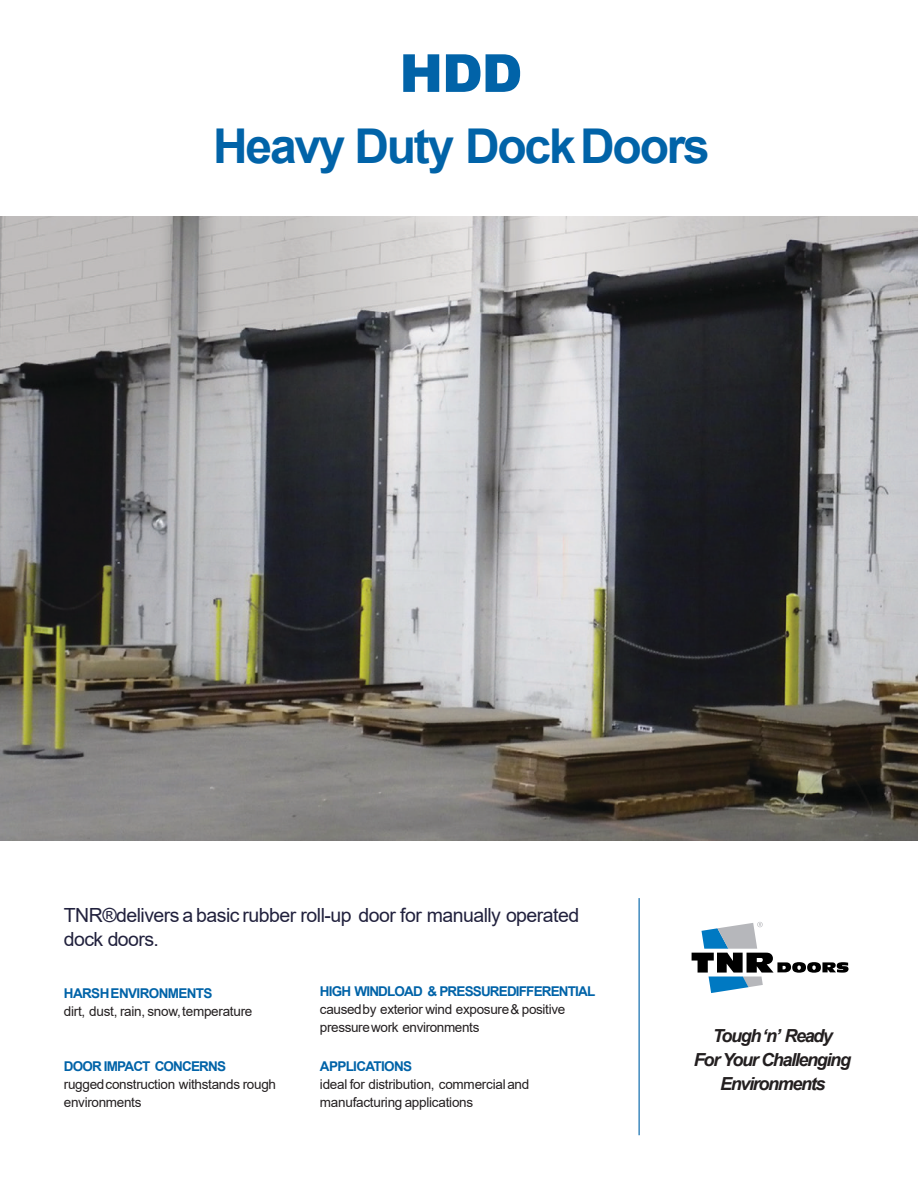
<style>
.page{position:relative;width:918px;height:1188px;background:#fff}
.page>*{position:absolute;margin:0;border:0;box-sizing:border-box;transform-origin:0 0}
.t1{font:900 52.5px "Arial";color:#0163a8}
.t2{font:700 48px "Arial";letter-spacing:-.045em;color:#0163a8}
.t3{font:19.5px/23.4px "Arial";letter-spacing:-.025em;color:#21213d}
.t4{font:italic 700 18px/24px "Arial";letter-spacing:-.075em;color:#231f20;text-align:center}
.t5{font:13.5px/18px "Arial";letter-spacing:-.02em;color:#231f20}
.t6{font:700 13.5px "Arial";letter-spacing:-.06em;color:#0163a8}
</style>
<div class="page">
<img style="left:0;top:216px;width:918px;height:624px">
<hr style="left:639px;top:898px;width:1px;height:237px;background:#0163a8">
<svg style="left:692px;top:922px;width:157px;height:71px"></svg>
<h1 class="t1" style="left:399px;top:54px;width:125px">HDD</h1>
<h2 class="t2" style="left:213px;top:128px;width:498px">Heavy Duty DockDoors</h2>
<h3 class="t3" style="left:64px;top:906px;width:517px">TNR®delivers a basic rubber roll-up door for manually operated dock doors.</h3>
<p class="t6" style="left:64px;top:988px;width:150px">HARSHENVIRONMENTS</p>
<p class="t5" style="left:64px;top:1003px;width:190px">dirt, dust, rain, snow,temperature</p>
<p class="t6" style="left:64px;top:1061px;width:164px">DOOR IMPACT CONCERNS</p>
<p class="t5" style="left:64px;top:1077px;width:214px">ruggedconstruction withstands rough environments</p>
<p class="t6" style="left:320px;top:987px;width:277px">HIGH WINDLOAD &amp; PRESSUREDIFFERENTIAL</p>
<p class="t5" style="left:320px;top:1002px;width:247px">causedby exterior wind exposure&amp; positive pressurework environments</p>
<p class="t6" style="left:320px;top:1061px;width:94px">APPLICATIONS</p>
<p class="t5" style="left:320px;top:1077px;width:211px">ideal for distribution, commercialand manufacturing applications</p>
<h3 class="t4" style="left:694px;top:1025px;width:159px">Tough‘n’ Ready<br>For Your Challenging<br>Environments</h3>
</div>
